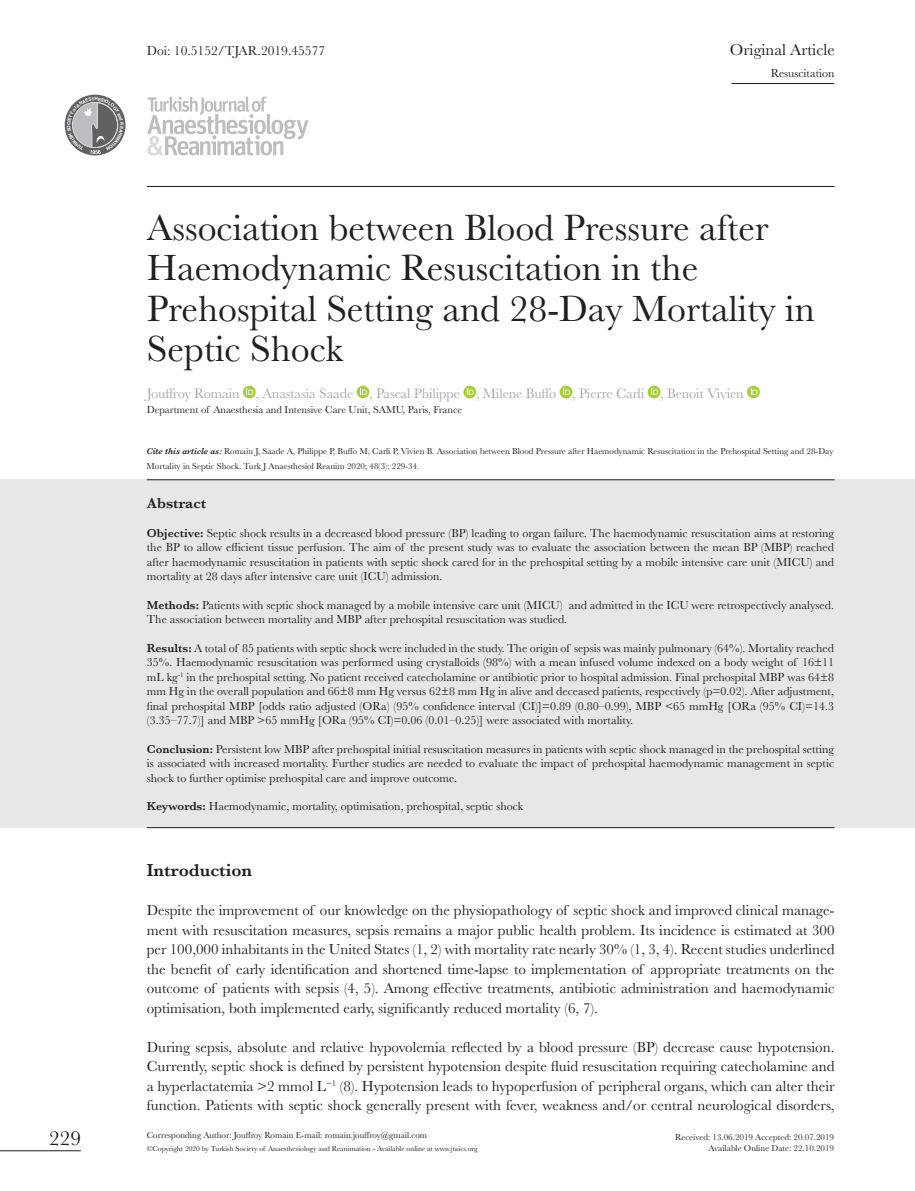
<style>
.page{position:relative;width:915px;height:1191px;background:#fff}
.page>*{position:absolute;margin:0;border:0;box-sizing:border-box;transform-origin:0 0}
.t1{font:37.8px/40.5px "Baskerville";color:#231f20}
.t2{font:21px "Baskerville";color:#231f20}
.t3{font:600 18px "Baskerville";color:#231f20}
.t4{font:16.5px "Baskerville";color:#231f20}
.t5{font:15px/19.5px "Baskerville";color:#231f20;text-align:justify}
.t6{font:600 15px "Baskerville";color:#231f20}
.t7{font:14.25px "Baskerville";letter-spacing:-.01em;color:#a8a9ad}
.t8{font:13.5px "Baskerville";color:#231f20}
.t9{font:12px/14.4px "Baskerville";color:#231f20;text-align:justify}
.t10{font:10.5px "Baskerville";color:#231f20}
.t11{font:9px/15px "Baskerville";color:#231f20}
.t12{font:7.5px "Baskerville";color:#231f20}
.s1{font-weight:600;font-style:italic}
.s2{font-weight:600}
</style>
<div class="page">
<svg style="left:147px;top:97px;width:161px;height:58px"></svg>
<svg style="left:243px;top:385px;width:13px;height:13px"></svg>
<svg style="left:246px;top:388px;width:7px;height:7px"></svg>
<svg style="left:356px;top:385px;width:13px;height:13px"></svg>
<svg style="left:360px;top:388px;width:7px;height:7px"></svg>
<svg style="left:463px;top:385px;width:13px;height:13px"></svg>
<svg style="left:466px;top:388px;width:7px;height:7px"></svg>
<svg style="left:559px;top:385px;width:13px;height:13px"></svg>
<svg style="left:563px;top:388px;width:6px;height:7px"></svg>
<svg style="left:647px;top:385px;width:13px;height:13px"></svg>
<svg style="left:651px;top:388px;width:6px;height:7px"></svg>
<svg style="left:746px;top:385px;width:13px;height:13px"></svg>
<svg style="left:750px;top:388px;width:7px;height:7px"></svg>
<hr style="left:147px;top:186px;width:687px;height:1px;background:#231f20">
<div style="left:0;top:479px;width:914px;height:349px;background:#e6e7e9"></div>
<hr style="left:147px;top:479px;width:687px;height:1px;background:#231f20">
<hr style="left:147px;top:827px;width:687px;height:1px;background:#231f20">
<hr style="left:0;top:1150px;width:81px;height:1px;background:#231f20">
<hr style="left:731px;top:83px;width:102px;height:1px;background:#231f20">
<svg style="left:65px;top:97px;width:58px;height:57px"></svg>
<h2 class="t2" style="left:49px;top:1124px;width:33px">229</h2>
<p class="t8" style="left:147px;top:42px;width:180px">Doi: 10.5152/TJAR.2019.45577</p>
<h3 class="t4" style="left:729px;top:39px;width:106px">Original Article</h3>
<p class="t9" style="left:770px;top:66px;width:65px">Resuscitation</p>
<h1 class="t1" style="left:147px;top:208px;width:669px">Association between Blood Pressure after Haemodynamic Resuscitation in the Prehospital Setting and 28-Day Mortality in Septic Shock</h1>
<p class="t7" style="left:147px;top:385px;width:598px">Jouffroy Romain , Anastasia Saade , Pascal Philippe , Milene Buffo , Pierre Carli , Benoit Vivien</p>
<p class="t10" style="left:147px;top:403px;width:317px">Department of Anaesthesia and Intensive Care Unit, SAMU, Paris, France</p>
<p class="t11" style="left:146px;top:443px;width:688px"><span class="s1">Cite this article as:</span> Romain J, Saade A, Philippe P, Buffo M, Carli P, Vivien B. Association between Blood Pressure after Haemodynamic Resuscitation in the Prehospital Setting and 28-Day<br>Mortality in Septic Shock. Turk J Anaesthesiol Reanim 2020; 48(3): 229-34.</p>
<p class="t6" style="left:147px;top:492px;width:61px">Abstract</p>
<p class="t9" style="left:147px;top:526px;width:688px"><span class="s2">Objective:</span> Septic shock results in a decreased blood pressure (BP) leading to organ failure. The haemodynamic resuscitation aims at restoring the BP to allow efficient tissue perfusion. The aim of the present study was to evaluate the association between the mean BP (MBP) reached after haemodynamic resuscitation in patients with septic shock cared for in the prehospital setting by a mobile intensive care unit (MICU) and mortality at 28 days after intensive care unit (ICU) admission.</p>
<p class="t9" style="left:147px;top:598px;width:688px"><span class="s2">Methods:</span> Patients with septic shock managed by a mobile intensive care unit (MICU) and admitted in the ICU were retrospectively analysed.<br>The association between mortality and MBP after prehospital resuscitation was studied.</p>
<p class="t9" style="left:147px;top:641px;width:688px"><span class="s2">Results:</span> A total of 85 patients with septic shock were included in the study. The origin of sepsis was mainly pulmonary (64%). Mortality reached 35%. Haemodynamic resuscitation was performed using crystalloids (98%) with a mean infused volume indexed on a body weight of 16±11 mL kg<sup>-1</sup> in the prehospital setting. No patient received catecholamine or antibiotic prior to hospital admission. Final prehospital MBP was 64±8 mm Hg in the overall population and 66±8 mm Hg versus 62±8 mm Hg in alive and deceased patients, respectively (p=0.02). After adjustment, final prehospital MBP [odds ratio adjusted (ORa) (95% confidence interval (CI)]=0.89 (0.80–0.99), MBP &lt;65 mmHg [ORa (95% CI)=14.3 (3.35–77.7)] and MBP &gt;65 mmHg [ORa (95% CI)=0.06 (0.01–0.25)] were associated with mortality.</p>
<p class="t9" style="left:147px;top:742px;width:688px"><span class="s2">Conclusion:</span> Persistent low MBP after prehospital initial resuscitation measures in patients with septic shock managed in the prehospital setting is associated with increased mortality. Further studies are needed to evaluate the impact of prehospital haemodynamic management in septic shock to further optimise prehospital care and improve outcome.</p>
<p class="t9" style="left:147px;top:799px;width:378px"><span class="s2">Keywords:</span> Haemodynamic, mortality, optimisation, prehospital, septic shock</p>
<h3 class="t3" style="left:147px;top:857px;width:107px">Introduction</h3>
<p class="t5" style="left:147px;top:900px;width:689px">Despite the improvement of our knowledge on the physiopathology of septic shock and improved clinical manage&shy;ment with resuscitation measures, sepsis remains a major public health problem. Its incidence is estimated at 300 per 100,000 inhabitants in the United States (1, 2) with mortality rate nearly 30% (1, 3, 4). Recent studies underlined the benefit of early identification and shortened time-lapse to implementation of appropriate treatments on the outcome of patients with sepsis (4, 5). Among effective treatments, antibiotic administration and haemodynamic optimisation, both implemented early, significantly reduced mortality (6, 7).</p>
<p class="t5" style="left:147px;top:1037px;width:689px">During sepsis, absolute and relative hypovolemia reflected by a blood pressure (BP) decrease cause hypotension.<br>Currently, septic shock is defined by persistent hypotension despite fluid resuscitation requiring catecholamine and a hyperlactatemia &gt;2 mmol L<sup>−1</sup> (8). Hypotension leads to hypoperfusion of peripheral organs, which can alter their function. Patients with septic shock generally present with fever, weakness and/or central neurological disorders,</p>
<p class="t11" style="left:147px;top:1127px;width:282px">Corresponding Author: Jouffroy Romain E-mail: romain.jouffroy@gmail.com</p>
<p class="t12" style="left:147px;top:1143px;width:332px">©Copyright 2020 by Turkish Society of Anaesthesiology and Reanimation - Available online at www.jtaics.org</p>
<p class="t11" style="left:675px;top:1131px;width:160px;line-height:10.8px;text-align:right">Received: 13.06.2019 Accepted: 20.07.2019<br>Available Online Date: 22.10.2019</p>
</div>
